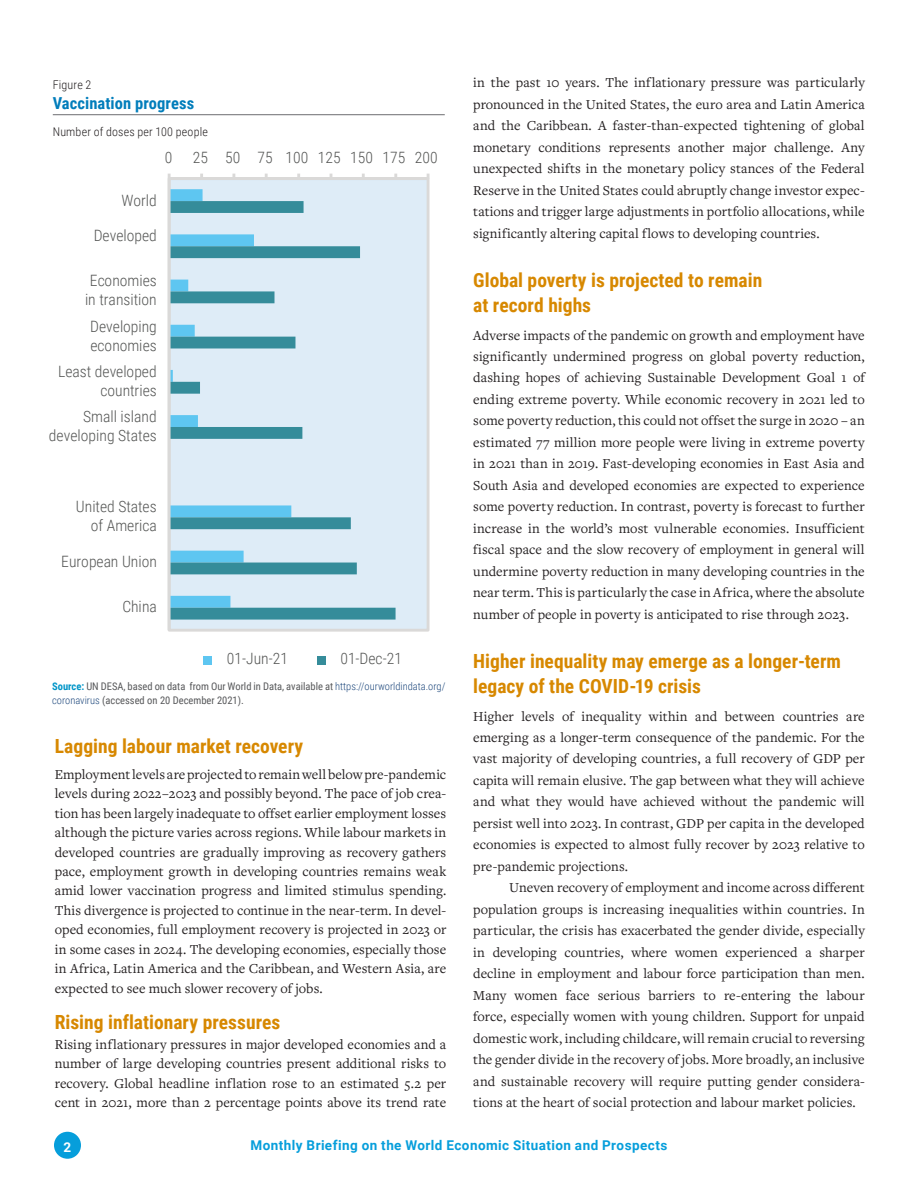
<style>
.page{position:relative;width:918px;height:1188px;background:#fff}
.page>*{position:absolute;margin:0;border:0;box-sizing:border-box;transform-origin:0 0}
.HL1{font:700 19.5px/25.2px "Roboto Condensed";color:#d78800}
.BodyText1st{font:700 19.5px "Roboto Condensed";color:#d78800}
.Figure_head_2{font:700 16.5px "Roboto Condensed";letter-spacing:.005em;color:#007dbb}
.t1{font:300 15.6px/19px "Roboto Condensed";color:#545554;text-align:right}
.BodyText1st-2{font:14.25px/21.5px "Freight Text Pro";letter-spacing:.005em;color:#231f20;text-align:justify}
.BodyText{font:14.25px/21.5px "Freight Text Pro";letter-spacing:.005em;color:#231f20;text-align:justify}
.t2{font:700 13.5px "Roboto";letter-spacing:.035em;color:#069edb}
.t3{font:700 13.5px "Roboto";color:#fff}
.Figure_head_1{font:300 12px "Roboto Condensed";letter-spacing:.015em;color:#231f20}
.Source{font:10.5px/13.5px "Roboto Condensed";color:#57585a}
.s1{font-weight:700;color:#0095c8}
.s2{font-weight:300;color:#1f497d}
</style>
<div class="page">
<div style="left:54px;top:1132px;width:27px;height:27px;background:#069edb;border-radius:50%"></div>
<hr style="left:53px;top:114px;width:392px;height:1px;background:#6c6d70">
<div style="left:169px;top:179px;width:259px;height:451px;background:#deecf7"></div>
<div style="left:168px;top:177px;width:262px;height:455px;border:3px solid #dad9d8"></div>
<svg style="left:171px;top:189px;width:32px;height:12px"></svg>
<svg style="left:171px;top:201px;width:225px;height:419px"></svg>
<hr style="left:169px;top:177px;width:259px;height:3px;background:#dad9d8">
<svg style="left:427px;top:174px;width:3px;height:5px"></svg>
<hr style="left:168px;top:179px;width:3px;height:451px;background:#dad9d8">
<div style="left:203px;top:656px;width:9px;height:8px;background:#5ec6f1"></div>
<div style="left:317px;top:656px;width:8px;height:8px;background:#358c9a"></div>
<p class="Figure_head_1" style="left:53px;top:76px;width:40px">Figure 2</p>
<h6 class="Figure_head_2" style="left:53px;top:91px;width:143px">Vaccination progress</h6>
<p class="Figure_head_1" style="left:53px;top:123px;width:157px">Number of doses per 100 people</p>
<p class="t1" style="left:165px;top:147px;width:9px">0</p>
<p class="t1" style="left:193px;top:147px;width:246px">25 50 75 100 125 150 175 200</p>
<p class="t1" style="left:121px;top:190px;width:37px">World</p>
<p class="t1" style="left:94px;top:226px;width:65px">Developed</p>
<p class="t1" style="left:85px;top:271px;width:73px;text-align:center">Economies in transition</p>
<p class="t1" style="left:90px;top:316px;width:68px;text-align:left">Developing economies</p>
<p class="t1" style="left:58px;top:361px;width:100px">Least developed countries</p>
<p class="t1" style="left:49px;top:406px;width:109px">Small island developing States</p>
<p class="t1" style="left:76px;top:497px;width:83px">United States of America</p>
<p class="t1" style="left:61px;top:551px;width:97px">European Union</p>
<p class="t1" style="left:122px;top:596px;width:36px">China</p>
<p class="t1" style="left:227px;top:649px;width:63px">01-Jun-21</p>
<p class="t1" style="left:340px;top:649px;width:63px">01-Dec-21</p>
<p class="Source" style="left:52px;top:679px;width:395px"><span class="s1">Source:</span> UN DESA, based on data from Our World in Data, available at <span class="s2">https://ourworldindata.org/ coronavirus</span> (accessed on 20 December 2021).</p>
<p class="HL1" style="left:55px;top:733px;width:250px">Lagging labour market recovery</p>
<p class="BodyText1st-2" style="left:55px;top:764px;width:393px;line-height:19.5px">Employment levels are projected to remain well below pre-pandemic levels during 2022–2023 and possibly beyond. The pace of job crea&shy;tion has been largely inadequate to offset earlier employment losses although the picture varies across regions. While labour markets in developed countries are gradually improving as recovery gathers pace, employment growth in developing countries remains weak amid lower vaccination progress and limited stimulus spending.<br>This divergence is projected to continue in the near-term. In devel&shy;oped economies, full employment recovery is projected in 2023 or in some cases in 2024. The developing economies, especially those in Africa, Latin America and the Caribbean, and Western Asia, are expected to see much slower recovery of jobs.</p>
<p class="BodyText1st" style="left:55px;top:1009px;width:227px">Rising inflationary pressures</p>
<p class="BodyText1st-2" style="left:55px;top:1034px;width:393px;line-height:19.5px">Rising inflationary pressures in major developed economies and a number of large developing countries present additional risks to recovery. Global headline inflation rose to an estimated 5.2 per cent in 2021, more than 2 percentage points above its trend rate</p>
<p class="BodyText1st-2" style="left:473px;top:72px;width:393px">in the past 10 years. The inflationary pressure was particularly pronounced in the United States, the euro area and Latin America and the Caribbean. A faster-than-expected tightening of global monetary conditions represents another major challenge. Any unexpected shifts in the monetary policy stances of the Federal Reserve in the United States could abruptly change investor expec&shy;tations and trigger large adjustments in portfolio allocations, while significantly altering capital flows to developing countries.</p>
<p class="HL1" style="left:473px;top:267px;width:291px">Global poverty is projected to remain at record highs</p>
<p class="BodyText1st-2" style="left:473px;top:324px;width:393px">Adverse impacts of the pandemic on growth and employment have significantly undermined progress on global poverty reduction, dashing hopes of achieving Sustainable Development Goal 1 of ending extreme poverty. While economic recovery in 2021 led to some poverty reduction, this could not offset the surge in 2020 – an estimated 77 million more people were living in extreme poverty in 2021 than in 2019. Fast-developing economies in East Asia and South Asia and developed economies are expected to experience some poverty reduction. In contrast, poverty is forecast to further increase in the world’s most vulnerable economies. Insufficient fiscal space and the slow recovery of employment in general will undermine poverty reduction in many developing countries in the near term. This is particularly the case in Africa, where the absolute number of people in poverty is anticipated to rise through 2023.</p>
<p class="HL1" style="left:473px;top:648px;width:369px">Higher inequality may emerge as a longer-term legacy of the COVID-19 crisis</p>
<p class="BodyText1st-2" style="left:473px;top:705px;width:393px">Higher levels of inequality within and between countries are emerging as a longer-term consequence of the pandemic. For the vast majority of developing countries, a full recovery of GDP per capita will remain elusive. The gap between what they will achieve and what they would have achieved without the pandemic will persist well into 2023. In contrast, GDP per capita in the developed economies is expected to almost fully recover by 2023 relative to pre-pandemic projections.</p>
<p class="BodyText" style="left:473px;top:876px;width:393px;text-indent:36px">Uneven recovery of employment and income across different population groups is increasing inequalities within countries. In particular, the crisis has exacerbated the gender divide, especially in developing countries, where women experienced a sharper decline in employment and labour force participation than men.<br>Many women face serious barriers to re-entering the labour force, especially women with young children. Support for unpaid domestic work, including childcare, will remain crucial to reversing the gender divide in the recovery of jobs. More broadly, an inclusive and sustainable recovery will require putting gender considera&shy;tions at the heart of social protection and labour market policies.</p>
<p class="t3" style="left:64px;top:1138px;width:9px">2</p>
<p class="t2" style="left:250px;top:1136px;width:419px">Monthly Briefing on the World Economic Situation and Prospects</p>
</div>
